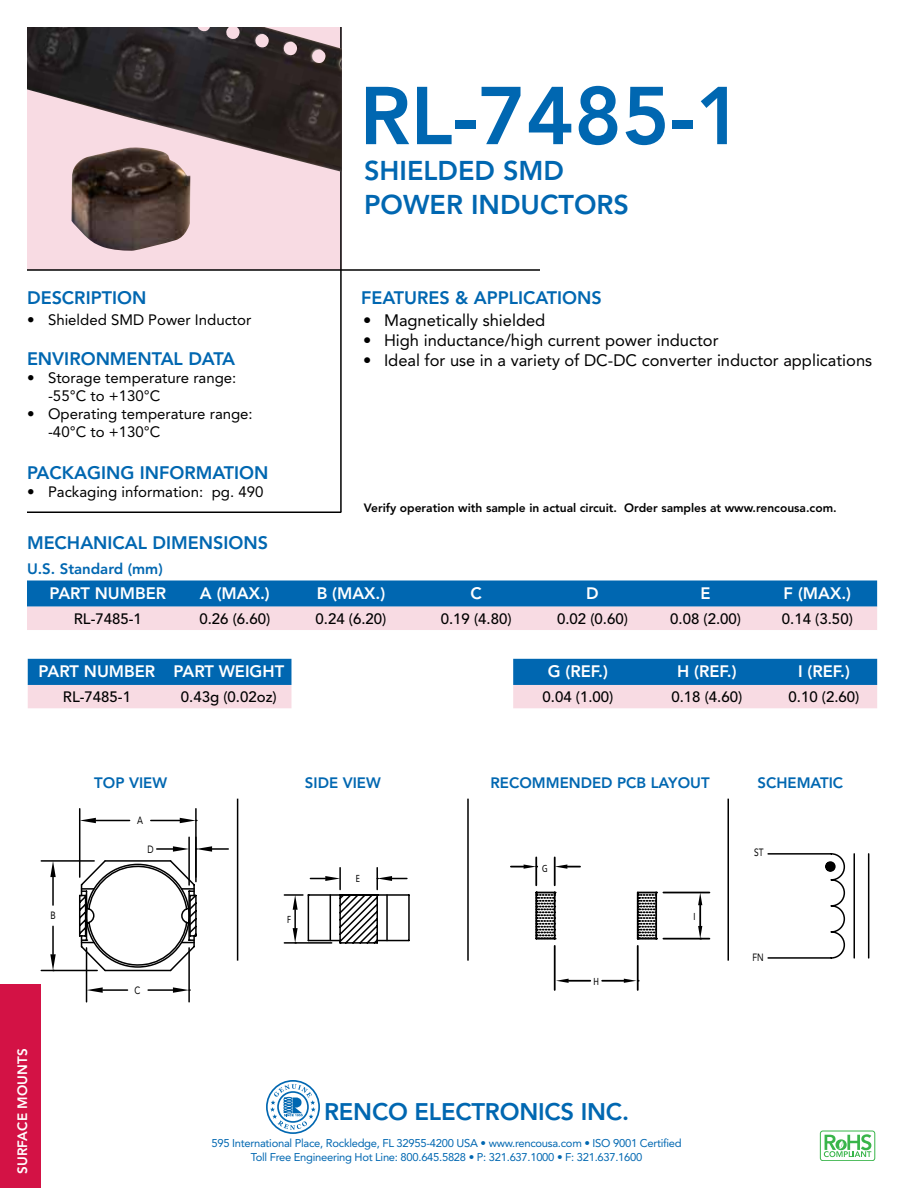
<style>
.page{position:relative;width:918px;height:1188px;background:#fff}
.page>*{position:absolute;margin:0;border:0;box-sizing:border-box;transform-origin:0 0}
.t1{font:800 81px "Avenir LT Std";color:#0067b1}
.t2{font:800 27px "Avenir LT Std";color:#0067b1}
.t3{font:800 23.85px "Avenir LT Std";letter-spacing:-.01em;color:#0067b1}
.t4{font:800 18px "Avenir LT Std";color:#0067b1}
.t5{font:16.5px "Avenir LT Std";color:#000}
.t6{font:800 16.5px "Avenir LT Std";color:#fff}
.t7{font:15px/18px "Avenir LT Std";color:#000}
.t8{font:500 15px "Avenir LT Std";color:#000}
.t9{font:800 15px "Avenir LT Std";color:#0067b1}
.t10{font:800 13.5px "Avenir LT Std";letter-spacing:.01em;color:#fff}
.t11{font:800 12px "Avenir LT Std";color:#000}
.t12{font:11.25px "Avenir LT Std";letter-spacing:-.025em;color:#0067b1}
.t13{font:10.5px "Myriad Pro";color:#000;scale:.8 1}
.t14{font:10.5px "Avenir";color:#000;scale:.8 1}
.t15{font:10.5px "Avenir LT Std";color:#000;scale:.8 1}
</style>
<div class="page">
<svg style="left:266px;top:1080px;width:54px;height:54px"></svg>
<svg style="left:824px;top:1134px;width:47px;height:23px"></svg>
<div style="left:820px;top:1131px;width:55px;height:30px;border:1px solid #39b54a;border-radius:3px"></div>
<div style="left:0;top:984px;width:40px;height:204px;background:#d31245"></div>
<div style="left:27px;top:27px;width:314px;height:243px;background:#f8dbe3"></div>
<hr style="left:27px;top:269px;width:513px;height:2px;background:#000">
<hr style="left:340px;top:27px;width:2px;height:485px;background:#000">
<hr style="left:27px;top:512px;width:314px;height:1px;background:#000">
<hr style="left:237px;top:799px;width:1px;height:162px;background:#000">
<hr style="left:467px;top:799px;width:2px;height:162px;background:#000">
<svg style="left:28px;top:659px;width:263px;height:49px;background:#749dc8"></svg>
<svg style="left:27px;top:580px;width:850px;height:50px;background:#779fc9"></svg>
<svg style="left:513px;top:659px;width:364px;height:49px;background:#749dc8"></svg>
<hr style="left:663px;top:892px;width:46px;height:1px;background:#000">
<hr style="left:663px;top:938px;width:46px;height:2px;background:#000">
<hr style="left:699px;top:905px;width:2px;height:21px;background:#000">
<svg style="left:698px;top:893px;width:4px;height:12px"></svg>
<svg style="left:698px;top:926px;width:4px;height:14px"></svg>
<hr style="left:554px;top:857px;width:2px;height:28px;background:#000">
<hr style="left:535px;top:857px;width:2px;height:28px;background:#000">
<svg style="left:555px;top:864px;width:25px;height:5px"></svg>
<svg style="left:511px;top:864px;width:25px;height:5px"></svg>
<hr style="left:554px;top:946px;width:2px;height:44px;background:#000">
<hr style="left:637px;top:946px;width:2px;height:44px;background:#000">
<svg style="left:535px;top:892px;width:122px;height:91px"></svg>
<svg style="left:767px;top:853px;width:102px;height:106px"></svg>
<hr style="left:727px;top:799px;width:2px;height:162px;background:#000">
<hr style="left:408px;top:895px;width:2px;height:46px;background:#000">
<hr style="left:308px;top:894px;width:101px;height:2px;background:#000">
<svg style="left:284px;top:867px;width:124px;height:77px"></svg>
<hr style="left:41px;top:860px;width:53px;height:2px;background:#000">
<hr style="left:41px;top:970px;width:56px;height:1px;background:#000">
<svg style="left:50px;top:808px;width:178px;height:195px"></svg>
<img style="left:27px;top:27px;width:315px;height:145px">
<img style="left:72px;top:147px;width:118px;height:104px">
<h1 class="t1" style="left:360px;top:68px;width:385px">RL-7485-1</h1>
<h2 class="t2" style="left:364px;top:154px;width:201px">SHIELDED SMD</h2>
<h2 class="t2" style="left:364px;top:189px;width:266px">POWER INDUCTORS</h2>
<h3 class="t4" style="left:27px;top:287px;width:121px">DESCRIPTION</h3>
<h3 class="t4" style="left:361px;top:287px;width:242px">FEATURES &amp; APPLICATIONS</h3>
<h3 class="t7" style="left:27px;top:311px;width:226px">• Shielded SMD Power Inductor</h3>
<h3 class="t4" style="left:27px;top:349px;width:210px">ENVIRONMENTAL DATA</h3>
<h3 class="t7" style="left:48px;top:369px;width:190px;text-indent:-21px">• Storage temperature range: -55°C to +130°C</h3>
<h3 class="t7" style="left:48px;top:405px;width:206px;text-indent:-21px">• Operating temperature range: -40°C to +130°C</h3>
<h3 class="t4" style="left:27px;top:462px;width:243px">PACKAGING INFORMATION</h3>
<h3 class="t7" style="left:27px;top:483px;width:238px">• Packaging information: pg. 490</h3>
<h3 class="t5" style="left:363px;top:311px;width:184px">• Magnetically shielded</h3>
<h3 class="t5" style="left:363px;top:330px;width:357px">• High inductance/high current power inductor</h3>
<h3 class="t5" style="left:363px;top:350px;width:511px">• Ideal for use in a variety of DC-DC converter inductor applications</h3>
<p class="t11" style="left:364px;top:501px;width:474px">Verify operation with sample in actual circuit. Order samples at www.rencousa.com.</p>
<h3 class="t4" style="left:27px;top:532px;width:243px">MECHANICAL DIMENSIONS</h3>
<h3 class="t9" style="left:27px;top:560px;width:137px">U.S. Standard (mm)</h3>
<h3 class="t6" style="left:50px;top:583px;width:118px">PART NUMBER</h3>
<h3 class="t6" style="left:200px;top:583px;width:71px">A (MAX.)</h3>
<h3 class="t6" style="left:317px;top:583px;width:70px">B (MAX.)</h3>
<h3 class="t6" style="left:471px;top:583px;width:13px">C</h3>
<h3 class="t6" style="left:586px;top:583px;width:14px">D</h3>
<h3 class="t6" style="left:701px;top:583px;width:12px">E</h3>
<h3 class="t6" style="left:784px;top:583px;width:69px">F (MAX.)</h3>
<h3 class="t8" style="left:74px;top:610px;width:70px">RL-7485-1</h3>
<h3 class="t8" style="left:199px;top:610px;width:72px">0.26 (6.60)</h3>
<h3 class="t8" style="left:316px;top:610px;width:72px">0.24 (6.20)</h3>
<h3 class="t8" style="left:441px;top:610px;width:72px">0.19 (4.80)</h3>
<h3 class="t8" style="left:557px;top:610px;width:72px">0.02 (0.60)</h3>
<h3 class="t8" style="left:670px;top:610px;width:72px">0.08 (2.00)</h3>
<h3 class="t8" style="left:782px;top:610px;width:72px">0.14 (3.50)</h3>
<h3 class="t6" style="left:548px;top:662px;width:62px">G (REF.)</h3>
<h3 class="t6" style="left:677px;top:662px;width:61px">H (REF.)</h3>
<h3 class="t6" style="left:798px;top:662px;width:53px">I (REF.)</h3>
<h3 class="t8" style="left:543px;top:688px;width:72px">0.04 (1.00)</h3>
<h3 class="t8" style="left:671px;top:688px;width:72px">0.18 (4.60)</h3>
<h3 class="t8" style="left:789px;top:688px;width:72px">0.10 (2.60)</h3>
<h3 class="t6" style="left:39px;top:662px;width:247px">PART NUMBER PART WEIGHT</h3>
<h3 class="t8" style="left:63px;top:688px;width:70px">RL-7485-1</h3>
<h3 class="t8" style="left:181px;top:688px;width:97px">0.43g (0.02oz)</h3>
<p class="t15" style="left:50px;top:909px;width:8px">B</p>
<p class="t10" style="left:14px;top:1174px;width:127px;rotate:-90deg">SURFACE MOUNTS</p>
<h3 class="t9" style="left:94px;top:774px;width:74px">TOP VIEW</h3>
<h3 class="t9" style="left:305px;top:774px;width:77px">SIDE VIEW</h3>
<h3 class="t9" style="left:491px;top:774px;width:221px">RECOMMENDED PCB LAYOUT</h3>
<p class="t15" style="left:137px;top:814px;width:9px">A</p>
<p class="t15" style="left:148px;top:844px;width:9px">D</p>
<p class="t15" style="left:135px;top:984px;width:9px">C</p>
<p class="t13" style="left:287px;top:913px;width:7px">F</p>
<p class="t13" style="left:356px;top:872px;width:7px">E</p>
<p class="t13" style="left:542px;top:862px;width:8px">G</p>
<p class="t13" style="left:593px;top:975px;width:8px">H</p>
<p class="t13" style="left:694px;top:910px;width:4px">I</p>
<h3 class="t3" style="left:324px;top:1097px;width:306px">RENCO ELECTRONICS INC.</h3>
<p class="t12" style="left:211px;top:1136px;width:472px">595 International Place, Rockledge, FL 32955-4200 USA • www.rencousa.com • ISO 9001 Certified</p>
<p class="t12" style="left:251px;top:1150px;width:393px">Toll Free Engineering Hot Line: 800.645.5828 • P: 321.637.1000 • F: 321.637.1600</p>
<h3 class="t9" style="left:758px;top:774px;width:87px">SCHEMATIC</h3>
<p class="t14" style="left:754px;top:846px;width:13px">ST</p>
<p class="t14" style="left:753px;top:951px;width:16px">FN</p>
</div>
